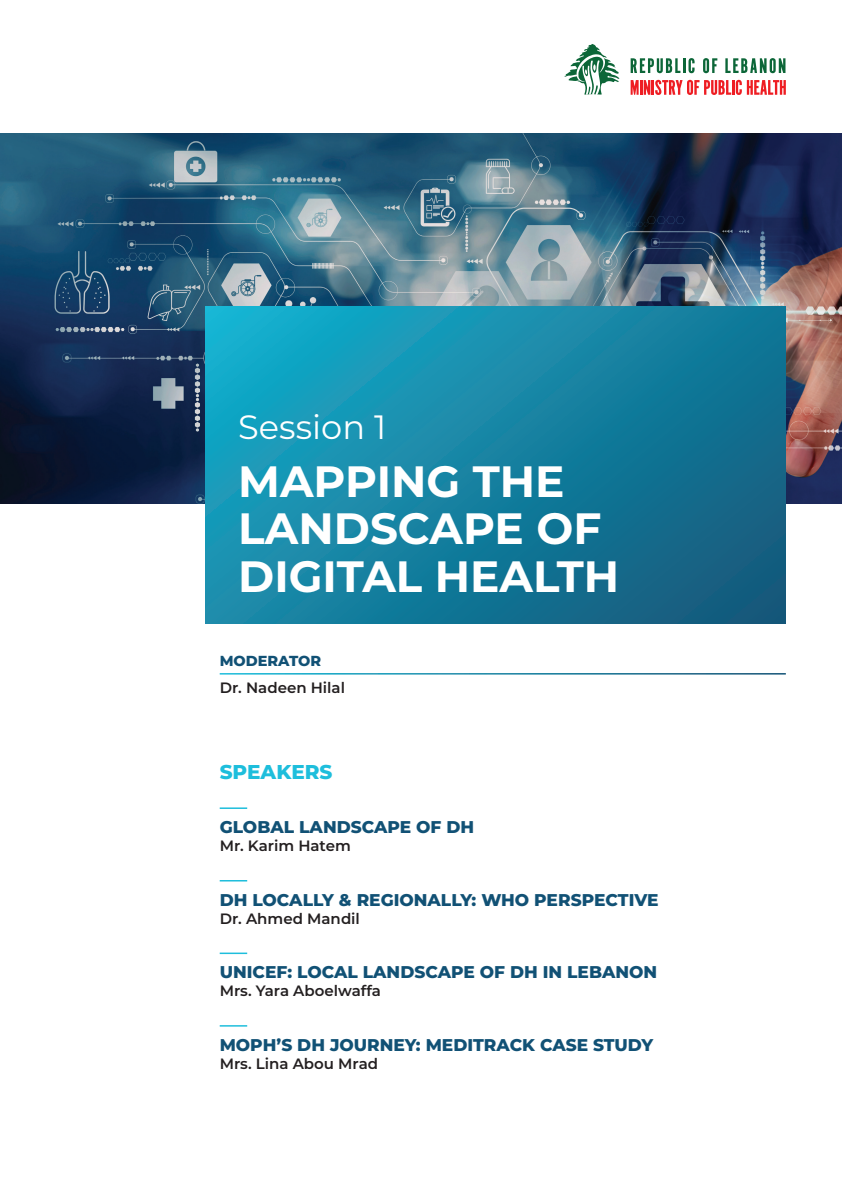
<style>
.page{position:relative;width:842px;height:1191px;background:#fff}
.page>*{position:absolute;margin:0;border:0;box-sizing:border-box;transform-origin:0 0}
.t1{font:700 43.8px/47.3px "Montserrat";color:#fff}
.t2{font:33.7px "Montserrat";color:#fff}
.t3{font:800 20px "Montserrat";color:#1ebedc}
.t4{font:800 17px "Montserrat";color:#115175}
.t5{font:600 15px "Montserrat";color:#231f20}
.t6{font:800 14.5px "Montserrat";color:#115175}
</style>
<div class="page">
<img style="left:0;top:133px;width:842px;height:370px">
<svg style="left:205px;top:307px;width:581px;height:316px;background:#1582a2"></svg>
<hr style="left:220px;top:807px;width:27px;height:2px;background:#1ebedc">
<svg style="left:220px;top:880px;width:27px;height:1px"></svg>
<hr style="left:220px;top:952px;width:27px;height:2px;background:#1ebedc">
<svg style="left:220px;top:1025px;width:27px;height:1px"></svg>
<svg style="left:631px;top:58px;width:64px;height:15px"></svg>
<svg style="left:703px;top:58px;width:14px;height:15px"></svg>
<svg style="left:725px;top:58px;width:60px;height:15px"></svg>
<svg style="left:631px;top:80px;width:155px;height:15px"></svg>
<svg style="left:564px;top:44px;width:55px;height:51px"></svg>
<h2 class="t2" style="left:238px;top:403px;width:149px">Session 1</h2>
<h1 class="t1" style="left:238px;top:456px;width:382px">MAPPING THE<br>LANDSCAPE OF<br>DIGITAL HEALTH</h1>
<p class="t6" style="left:220px;top:650px;width:103px">MODERATOR</p>
<p class="t5" style="left:220px;top:676px;width:127px">Dr. Nadeen Hilal</p>
<p class="t3" style="left:220px;top:757px;width:114px">SPEAKERS</p>
<p class="t4" style="left:220px;top:814px;width:256px">GLOBAL LANDSCAPE OF DH</p>
<p class="t5" style="left:220px;top:835px;width:133px">Mr. Karim Hatem</p>
<p class="t4" style="left:220px;top:887px;width:440px">DH LOCALLY &amp; REGIONALLY: WHO PERSPECTIVE</p>
<p class="t5" style="left:220px;top:907px;width:142px">Dr. Ahmed Mandil</p>
<p class="t4" style="left:220px;top:959px;width:439px">UNICEF: LOCAL LANDSCAPE OF DH IN LEBANON</p>
<p class="t5" style="left:220px;top:980px;width:163px">Mrs. Yara Aboelwaffa</p>
<p class="t4" style="left:220px;top:1032px;width:435px">MOPH’S DH JOURNEY: MEDITRACK CASE STUDY</p>
<p class="t5" style="left:220px;top:1052px;width:160px">Mrs. Lina Abou Mrad</p>
</div>
